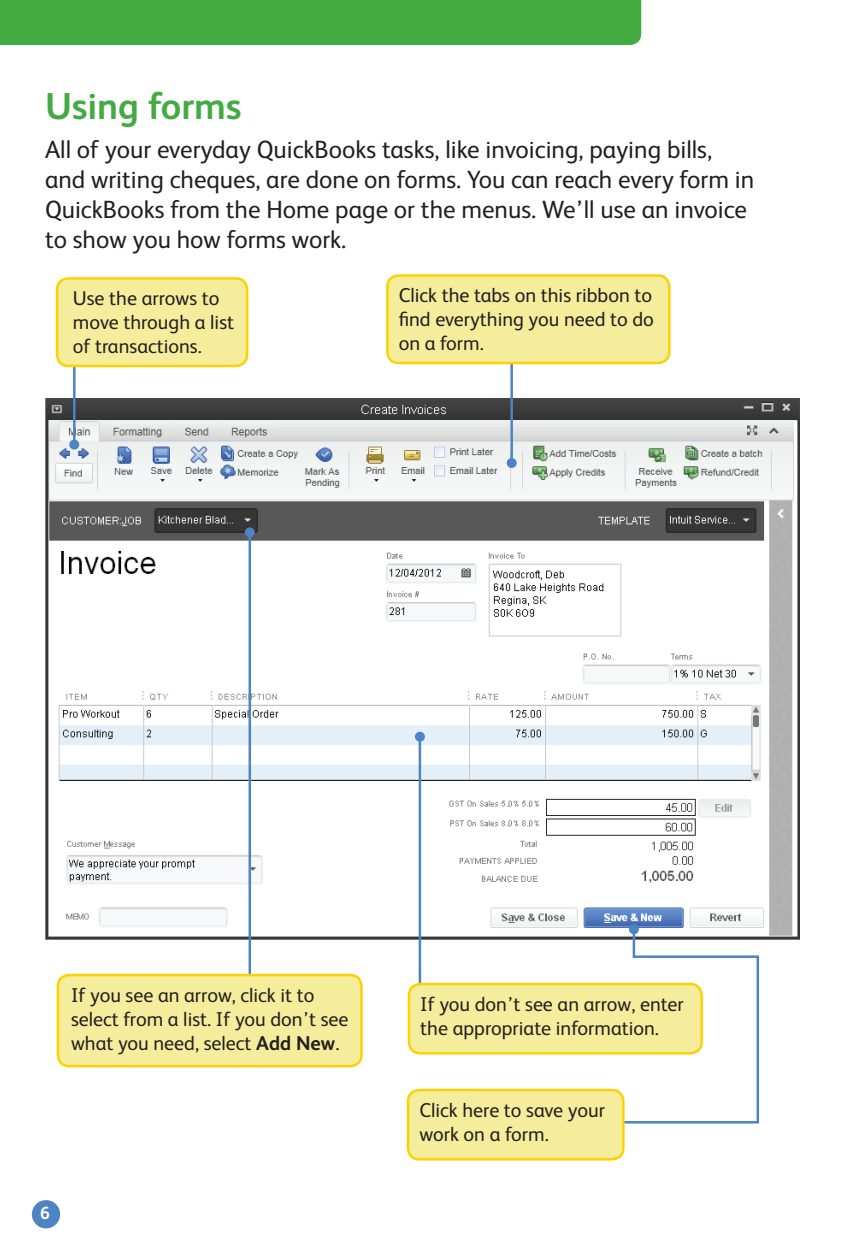
<style>
.page{position:relative;width:855px;height:1260px;background:#fff}
.page>*{position:absolute;margin:0;border:0;box-sizing:border-box;transform-origin:0 0}
.t1{font:700 37.5px "FS Albert";color:#44aa42}
.t2{font:25px/30px "FS Albert";color:#231f20}
.t3{font:20px/24px "FS Albert";color:#231f20}
.t4{font:700 17.5px "FS Albert";color:#fff}
.s1{font-weight:700}
</style>
<div class="page">
<img style="left:46px;top:399px;width:754px;height:541px">
<div style="left:0;top:0;width:641px;height:45px;background:#44aa42"></div>
<div style="left:32px;top:1200px;width:28px;height:28px;background:#4d84c4;border-radius:50%"></div>
<hr style="left:510px;top:344px;width:3px;height:119px;background:#4d84c4">
<div style="left:507px;top:458px;width:10px;height:10px;background:#4d84c4;border-radius:50%"></div>
<div style="left:387px;top:276px;width:282px;height:87px;background:#f5ed9b;border-radius:11px"></div>
<div style="left:386px;top:274px;width:285px;height:90px;border:2px solid #fed105;border-radius:11px"></div>
<hr style="left:73px;top:322px;width:3px;height:123px;background:#4d84c4">
<div style="left:69px;top:440px;width:10px;height:10px;background:#4d84c4;border-radius:50%"></div>
<div style="left:57px;top:278px;width:190px;height:88px;background:#f5ed9b;border-radius:11px"></div>
<div style="left:56px;top:277px;width:192px;height:90px;border:2px solid #fed105;border-radius:11px"></div>
<hr style="left:249px;top:532px;width:2px;height:483px;background:#4d84c4">
<div style="left:245px;top:527px;width:10px;height:10px;background:#4d84c4;border-radius:50%"></div>
<div style="left:58px;top:975px;width:303px;height:91px;background:#f5ed9b;border-radius:11px"></div>
<div style="left:57px;top:974px;width:306px;height:93px;border:2px solid #fed105;border-radius:11px"></div>
<hr style="left:419px;top:737px;width:2px;height:258px;background:#4d84c4">
<div style="left:415px;top:732px;width:10px;height:10px;background:#4d84c4;border-radius:50%"></div>
<div style="left:409px;top:984px;width:293px;height:69px;background:#f5ed9b;border-radius:11px"></div>
<div style="left:408px;top:983px;width:295px;height:72px;border:2px solid #fed105;border-radius:11px"></div>
<svg style="left:615px;top:927px;width:145px;height:197px"></svg>
<div style="left:629px;top:924px;width:10px;height:10px;background:#4d84c4;border-radius:50%"></div>
<div style="left:408px;top:1090px;width:215px;height:69px;background:#f5ed9b;border-radius:11px"></div>
<div style="left:407px;top:1089px;width:218px;height:72px;border:2px solid #fed105;border-radius:11px"></div>
<h1 class="t1" style="left:45px;top:81px;width:198px">Using forms</h1>
<p class="t2" style="left:45px;top:133px;width:711px">All of your everyday QuickBooks tasks, like invoicing, paying bills, and writing cheques, are done on forms. You can reach every form in QuickBooks from the Home page or the menus. We’ll use an invoice to show you how forms work.</p>
<p class="t3" style="left:399px;top:282px;width:257px;text-align:justify">Click the tabs on this ribbon to find everything you need to do on a form.</p>
<p class="t3" style="left:73px;top:285px;width:163px">Use the arrows to move through a list of transactions.</p>
<p class="t3" style="left:71px;top:982px;width:279px">If you see an arrow, click it to select from a list. If you don’t see what you need, select <span class="s1">Add New</span>.</p>
<p class="t3" style="left:420px;top:991px;width:265px">If you don’t see an arrow, enter the appropriate information.</p>
<p class="t4" style="left:40px;top:1201px;width:11px">6</p>
<p class="t3" style="left:419px;top:1097px;width:187px">Click here to save your work on a form.</p>
</div>
